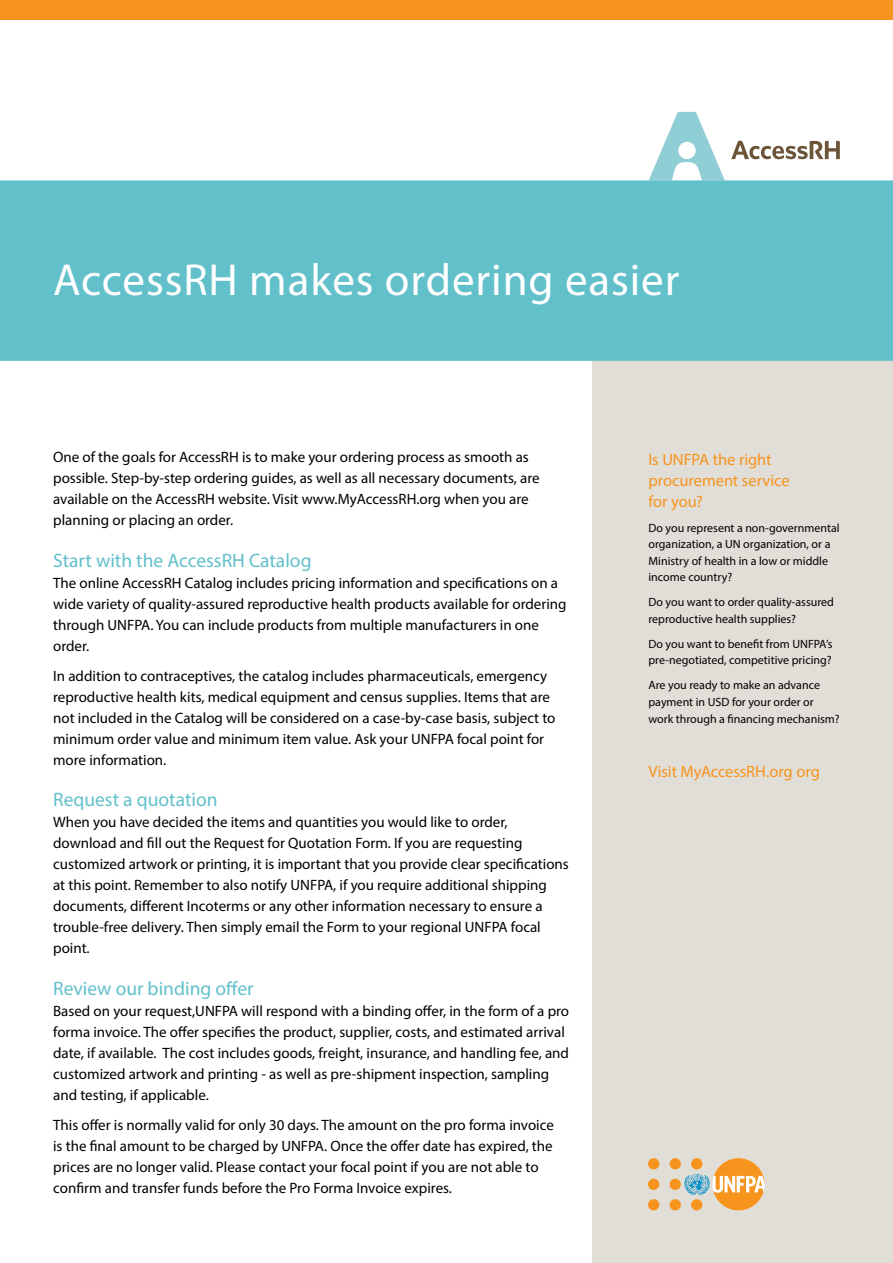
<style>
.page{position:relative;width:893px;height:1263px;background:#fff}
.page>*{position:absolute;margin:0;border:0;box-sizing:border-box;transform-origin:0 0}
.t1{font:45px "Myriad Pro";letter-spacing:.02em;color:#fff}
.t2{font:19.5px "Myriad Pro";color:#62c0cb}
.t3{font:16.5px/21px "Myriad Pro";letter-spacing:-.005em;color:#f7941e}
.t4{font:15px/21px "Myriad Pro";color:#000}
.t5{font:12px/16.5px "Myriad Pro";color:#000}
</style>
<div class="page">
<svg style="left:649px;top:112px;width:76px;height:68px"></svg>
<svg style="left:731px;top:141px;width:109px;height:18px"></svg>
<div style="left:592px;top:359px;width:301px;height:904px;background:#e1ded7"></div>
<div style="left:0;top:180px;width:893px;height:181px;background:#62c0cb"></div>
<div style="left:670px;top:1179px;width:11px;height:11px;background:#f7941e;border-radius:50%"></div>
<div style="left:670px;top:1199px;width:11px;height:11px;background:#f7941e;border-radius:50%"></div>
<div style="left:670px;top:1158px;width:11px;height:11px;background:#f7941e;border-radius:50%"></div>
<div style="left:648px;top:1179px;width:11px;height:11px;background:#f7941e;border-radius:50%"></div>
<div style="left:648px;top:1199px;width:11px;height:11px;background:#f7941e;border-radius:50%"></div>
<div style="left:648px;top:1158px;width:11px;height:11px;background:#f7941e;border-radius:50%"></div>
<svg style="left:684px;top:1158px;width:81px;height:52px"></svg>
<div style="left:0;top:0;width:893px;height:20px;background:#f7941e"></div>
<h1 class="t1" style="left:53px;top:252px;width:628px">AccessRH makes ordering easier</h1>
<p class="t4" style="left:53px;top:446px;width:488px">One of the goals for AccessRH is to make your ordering process as smooth as possible. Step-by-step ordering guides, as well as all necessary documents, are available on the AccessRH website. Visit www.MyAccessRH.org when you are planning or placing an order.</p>
<h2 class="t2" style="left:53px;top:548px;width:260px">Start with the AccessRH Catalog</h2>
<p class="t4" style="left:53px;top:572px;width:515px">The online AccessRH Catalog includes pricing information and specifications on a wide variety of quality-assured reproductive health products available for ordering through UNFPA. You can include products from multiple manufacturers in one order.</p>
<p class="t4" style="left:53px;top:665px;width:504px">In addition to contraceptives, the catalog includes pharmaceuticals, emergency reproductive health kits, medical equipment and census supplies. Items that are not included in the Catalog will be considered on a case-by-case basis, subject to minimum order value and minimum item value. Ask your UNFPA focal point for more information.</p>
<h2 class="t2" style="left:53px;top:788px;width:166px">Request a quotation</h2>
<p class="t4" style="left:53px;top:811px;width:517px">When you have decided the items and quantities you would like to order, download and fill out the Request for Quotation Form. If you are requesting customized artwork or printing, it is important that you provide clear specifications at this point. Remember to also notify UNFPA, if you require additional shipping documents, different Incoterms or any other information necessary to ensure a trouble-free delivery. Then simply email the Form to your regional UNFPA focal point.</p>
<h2 class="t2" style="left:53px;top:976px;width:202px">Review our binding offer</h2>
<p class="t4" style="left:53px;top:1000px;width:518px">Based on your request,UNFPA will respond with a binding offer, in the form of a pro forma invoice. The offer specifies the product, supplier, costs, and estimated arrival date, if available. The cost includes goods, freight, insurance, and handling fee, and customized artwork and printing - as well as pre-shipment inspection, sampling and testing, if applicable.</p>
<p class="t4" style="left:53px;top:1114px;width:502px">This offer is normally valid for only 30 days. The amount on the pro forma invoice is the final amount to be charged by UNFPA. Once the offer date has expired, the prices are no longer valid. Please contact your focal point if you are not able to confirm and transfer funds before the Pro Forma Invoice expires.</p>
<p class="t3" style="left:648px;top:449px;width:143px">Is UNFPA the right procurement service for you?</p>
<p class="t5" style="left:648px;top:519px;width:193px">Do you represent a non-governmental organization, a UN organization, or a<br>Ministry of health in a low or middle income country?</p>
<p class="t5" style="left:648px;top:594px;width:187px">Do you want to order quality-assured reproductive health supplies?</p>
<p class="t5" style="left:648px;top:635px;width:185px">Do you want to benefit from UNFPA’s pre-negotiated, competitive pricing?</p>
<p class="t5" style="left:648px;top:677px;width:193px">Are you ready to make an advance payment in USD for your order or work through a financing mechanism?</p>
<p class="t3" style="left:648px;top:761px;width:173px">Visit MyAccessRH.org org</p>
</div>
